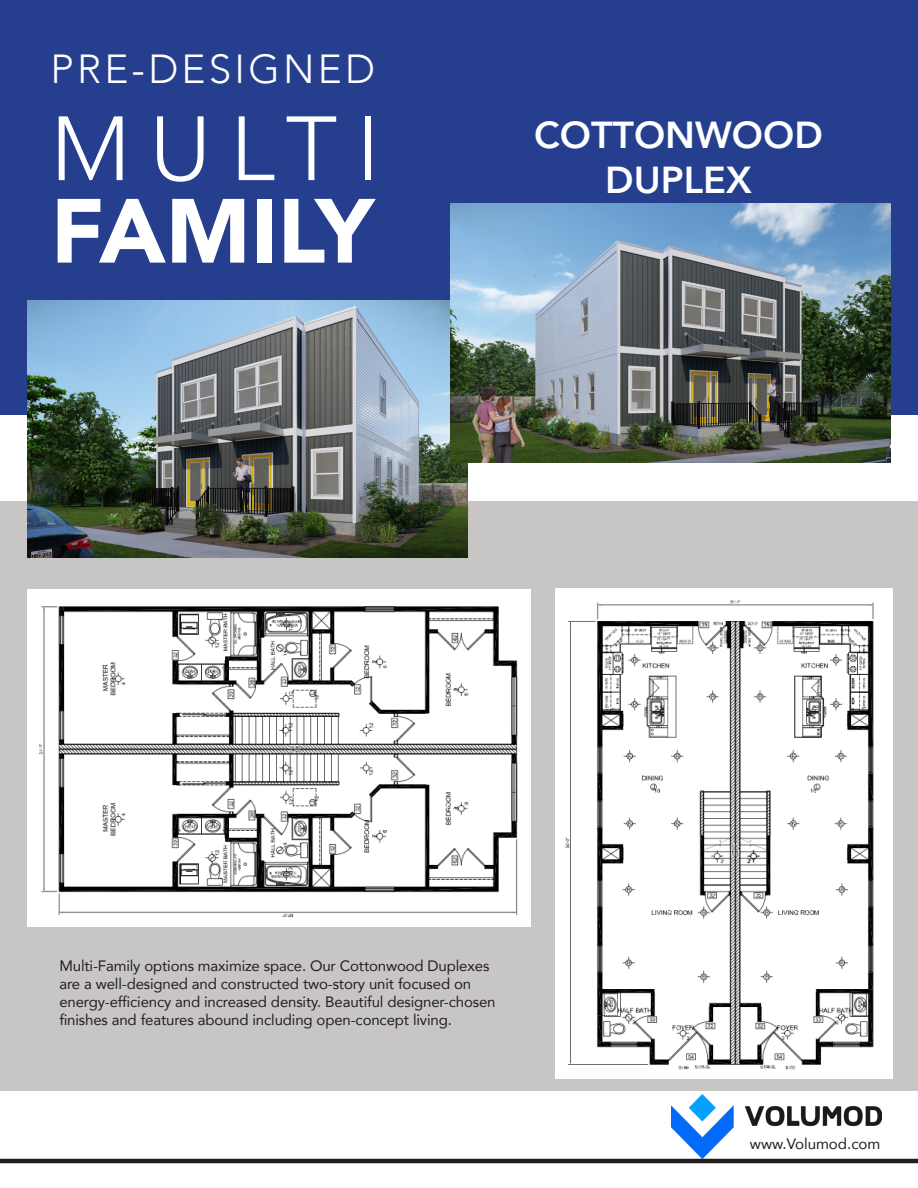
<style>
.page{position:relative;width:918px;height:1188px;background:#fff}
.page>*{position:absolute;margin:0;border:0;box-sizing:border-box;transform-origin:0 0}
.t1{font:900 90px "Avenir";color:#fff}
.t2{font:300 90px "Avenir";letter-spacing:.21em;color:#fff}
.t3{font:300 40.5px "Avenir";letter-spacing:.08em;color:#fff}
.t4{font:800 37.5px "Avenir";color:#fff}
.t5{font:15.15px "Avenir";color:#231f20}
.t6{font:15px/18px "Avenir";letter-spacing:-.01em;color:#231f20}
</style>
<div class="page">
<img style="left:671px;top:1095px;width:211px;height:64px">
<hr style="left:0;top:1159px;width:918px;height:4px;background:#231f20">
<div style="left:0;top:501px;width:918px;height:590px;background:#c8c5c5"></div>
<img style="left:27px;top:589px;width:504px;height:337px">
<div style="left:0;top:0;width:918px;height:415px;background:#253f8e"></div>
<img style="left:27px;top:300px;width:441px;height:257px">
<img style="left:556px;top:589px;width:337px;height:489px">
<img style="left:450px;top:204px;width:441px;height:259px">
<p class="t3" style="left:51px;top:45px;width:326px">PRE-DESIGNED</p>
<p class="t2" style="left:51px;top:96px;width:330px">MULTI</p>
<p class="t1" style="left:51px;top:154px;width:325px">FAMILY</p>
<p class="t4" style="left:534px;top:106px;width:290px">COTTONWOOD</p>
<p class="t4" style="left:605px;top:151px;width:148px">DUPLEX</p>
<p class="t6" style="left:59px;top:956px;width:438px">Multi-Family options maximize space. Our Cottonwood Duplexes are a well-designed and constructed two-story unit focused on energy-efficiency and increased density. Beautiful designer-chosen finishes and features abound including open-concept living.</p>
<p class="t5" style="left:750px;top:1132px;width:132px">www.Volumod.com</p>
</div>
